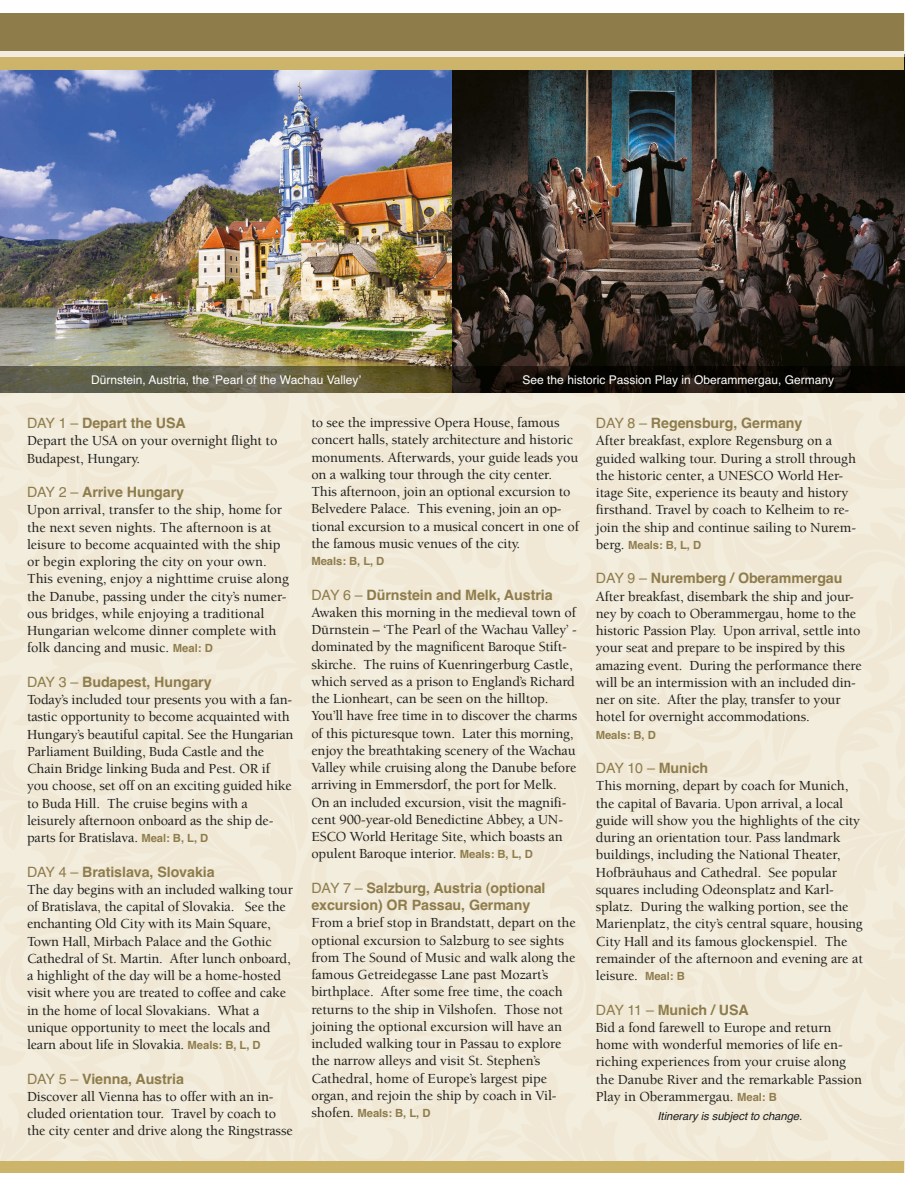
<style>
.page{position:relative;width:918px;height:1188px;background:#fff}
.page>*{position:absolute;margin:0;border:0;box-sizing:border-box;transform-origin:0 0}
.t1{font:500 14.25px/17.2px "Berkeley";letter-spacing:-.01em;color:#1d1d1b}
.t2{font:700 14.25px/17.2px "Helvetica";letter-spacing:-.005em;color:#8e7c4b}
.t3{font:14.25px "Helvetica";color:#8e7c4b}
.t4{font:12px "Helvetica";color:#fff}
.t5{font:700 11.25px "Helvetica";letter-spacing:-.005em;color:#8e7c4b}
.t6{font:italic 11.25px "Helvetica";letter-spacing:-.005em;color:#1d1d1b}
.s1{font-weight:400}
.s2{font-family:"Helvetica";font-weight:700;font-size:11.25px;color:#8e7c4b}
.s3{font-family:"Berkeley";font-weight:500;font-size:14.25px;color:#1d1d1b}
.s4{font-weight:700}
</style>
<div class="page">
<img style="left:0;top:70px;width:452px;height:296px">
<img style="left:452px;top:70px;width:452px;height:296px">
<div style="left:0;top:1161px;width:904px;height:12px;background:#cdb46b"></div>
<img style="left:0;top:366px;width:904px;height:27px">
<div style="left:0;top:14px;width:904px;height:40px;background:#8e7c4b"></div>
<div style="left:0;top:54px;width:904px;height:16px;background:#cdb46b"></div>
<div style="left:0;top:51px;width:904px;height:6px;background:#f3eddf"></div>
<p class="t4" style="left:91px;top:373px;width:272px">Dürnstein, Austria, the ‘Pearl of the Wachau Valley’</p>
<p class="t4" style="left:523px;top:373px;width:313px">See the historic Passion Play in Oberammergau, Germany</p>
<p class="t2" style="left:27px;top:415px;width:160px"><span class="s1">DAY 1 –</span> Depart the USA</p>
<p class="t1" style="left:27px;top:433px;width:252px">Depart the USA on your overnight flight to<br>Budapest, Hungary.</p>
<p class="t2" style="left:27px;top:484px;width:159px"><span class="s1">DAY 2 –</span> Arrive Hungary</p>
<p class="t1" style="left:27px;top:502px;width:264px">Upon arrival, transfer to the ship, home for the next seven nights. The afternoon is at leisure to become acquainted with the ship or begin exploring the city on your own.<br>This evening, enjoy a nighttime cruise along the Danube, passing under the city’s numer&shy;ous bridges, while enjoying a traditional Hungarian welcome dinner complete with folk dancing and music. <span class="s2">Meal: D</span></p>
<p class="t2" style="left:27px;top:673px;width:186px"><span class="s1">DAY 3 –</span> Budapest, Hungary</p>
<p class="t1" style="left:27px;top:692px;width:268px">Today’s included tour presents you with a fan&shy;tastic opportunity to become acquainted with Hungary’s beautiful capital. See the Hungarian Parliament Building, Buda Castle and the Chain Bridge linking Buda and Pest. OR if you choose, set off on an exciting guided hike to Buda Hill. The cruise begins with a leisurely afternoon onboard as the ship de&shy;parts for Bratislava. <span class="s2">Meal: B, L, D</span></p>
<p class="t2" style="left:27px;top:863px;width:189px"><span class="s1">DAY 4 –</span> Bratislava, Slovakia</p>
<p class="t1" style="left:27px;top:882px;width:267px">The day begins with an included walking tour of Bratislava, the capital of Slovakia. See the enchanting Old City with its Main Square, Town Hall, Mirbach Palace and the Gothic Cathedral of St. Martin. After lunch onboard, a highlight of the day will be a home-hosted visit where you are treated to coffee and cake in the home of local Slovakians. What a unique opportunity to meet the locals and learn about life in Slovakia. <span class="s2">Meals: B, L, D</span></p>
<p class="t2" style="left:27px;top:1070px;width:159px"><span class="s1">DAY 5 –</span> Vienna, Austria</p>
<p class="t1" style="left:27px;top:1089px;width:267px">Discover all Vienna has to offer with an in&shy;cluded orientation tour. Travel by coach to the city center and drive along the Ringstrasse</p>
<p class="t1" style="left:311px;top:415px;width:269px">to see the impressive Opera House, famous concert halls, stately architecture and historic monuments. Afterwards, your guide leads you on a walking tour through the city center.<br>This afternoon, join an optional excursion to Belvedere Palace. This evening, join an op&shy;tional excursion to a musical concert in one of the famous music venues of the city.</p>
<p class="t5" style="left:311px;top:555px;width:75px">Meals: B, L, D</p>
<p class="t2" style="left:311px;top:586px;width:243px"><span class="s1">DAY 6 –</span> Dürnstein and Melk, Austria</p>
<p class="t1" style="left:311px;top:605px;width:267px">Awaken this morning in the medieval town of Dürnstein – ‘The Pearl of the Wachau Valley’ - dominated by the magnificent Baroque Stift&shy;skirche. The ruins of Kuenringerburg Castle, which served as a prison to England’s Richard the Lionheart, can be seen on the hilltop.<br>You’ll have free time in to discover the charms of this picturesque town. Later this morning, enjoy the breathtaking scenery of the Wachau Valley while cruising along the Danube before arriving in Emmersdorf, the port for Melk.<br>On an included excursion, visit the magnifi&shy;cent 900-year-old Benedictine Abbey, a UN-ESCO World Heritage Site, which boasts an opulent Baroque interior. <span class="s2">Meals: B, L, D</span></p>
<p class="t2" style="left:311px;top:879px;width:236px"><span class="s1">DAY 7 –</span> Salzburg, Austria (optional excursion) OR Passau, Germany</p>
<p class="t1" style="left:311px;top:916px;width:266px">From a brief stop in Brandstatt, depart on the optional excursion to Salzburg to see sights from The Sound of Music and walk along the famous Getreidegasse Lane past Mozart’s birthplace. After some free time, the coach returns to the ship in Vilshofen. Those not joining the optional excursion will have an included walking tour in Passau to explore the narrow alleys and visit St. Stephen’s Cathedral, home of Europe’s largest pipe organ, and rejoin the ship by coach in Vil-</p>
<p class="t5" style="left:311px;top:1107px;width:121px"><span class="s3">shofen.</span> Meals: B, L, D</p>
<p class="t2" style="left:596px;top:415px;width:208px"><span class="s1">DAY 8 –</span> Regensburg, Germany</p>
<p class="t1" style="left:596px;top:433px;width:262px">After breakfast, explore Regensburg on a guided walking tour. During a stroll through the historic center, a UNESCO World Her&shy;itage Site, experience its beauty and history firsthand. Travel by coach to Kelheim to re&shy;join the ship and continue sailing to Nurem-</p>
<p class="t5" style="left:596px;top:538px;width:107px"><span class="s3">berg.</span> Meals: B, L, D</p>
<p class="t2" style="left:596px;top:570px;width:248px"><span class="s1">DAY 9 –</span> Nuremberg / Oberammergau</p>
<p class="t1" style="left:596px;top:589px;width:268px">After breakfast, disembark the ship and jour&shy;ney by coach to Oberammergau, home to the historic Passion Play. Upon arrival, settle into your seat and prepare to be inspired by this amazing event. During the performance there will be an intermission with an included din&shy;ner on site. After the play, transfer to your hotel for overnight accommodations.</p>
<p class="t5" style="left:596px;top:728px;width:62px">Meals: B, D</p>
<p class="t3" style="left:596px;top:760px;width:114px">DAY 10 – <span class="s4">Munich</span></p>
<p class="t1" style="left:596px;top:778px;width:269px">This morning, depart by coach for Munich, the capital of Bavaria. Upon arrival, a local guide will show you the highlights of the city during an orientation tour. Pass landmark buildings, including the National Theater, Hofbräuhaus and Cathedral. See popular squares including Odeonsplatz and Karl&shy;splatz. During the walking portion, see the Marienplatz, the city’s central square, housing City Hall and its famous glockenspiel. The remainder of the afternoon and evening are at leisure. <span class="s2">Meal: B</span></p>
<p class="t2" style="left:596px;top:1001px;width:155px"><span class="s1">DAY 11 –</span> Munich / USA</p>
<p class="t1" style="left:596px;top:1020px;width:268px">Bid a fond farewell to Europe and return home with wonderful memories of life en&shy;riching experiences from your cruise along the Danube River and the remarkable Passion Play in Oberammergau. <span class="s2">Meal: B</span></p>
<p class="t6" style="left:658px;top:1110px;width:146px">Itinerary is subject to change.</p>
</div>
